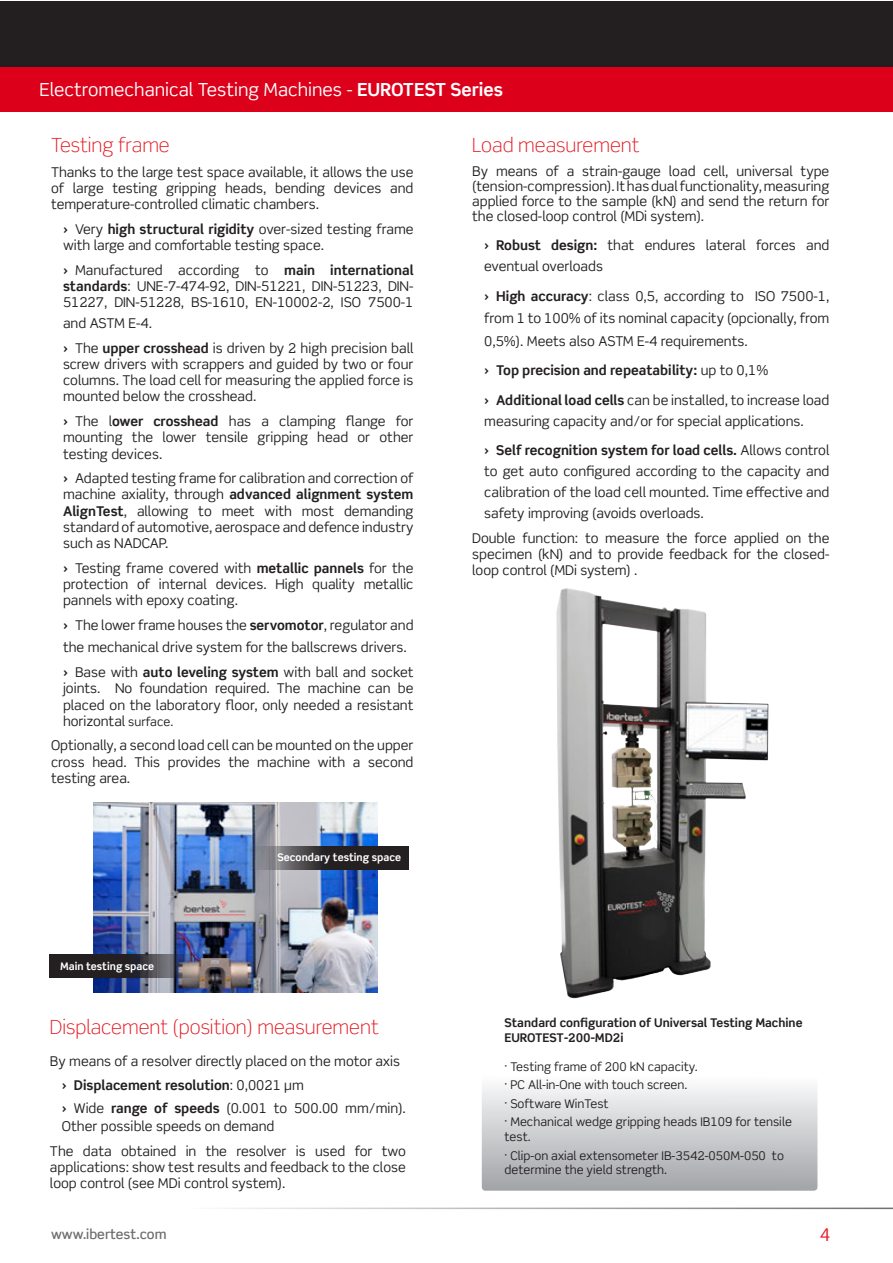
<style>
.page{position:relative;width:893px;height:1263px;background:#fff}
.page>*{position:absolute;margin:0;border:0;box-sizing:border-box;transform-origin:0 0}
.t1{font:300 19.5px "Scene Std";color:#e51a23}
.t2{font:18px "Scene Std";color:#fff}
.t3{font:18px "Myanmar Text";color:#e51a23}
.t4{font:13.5px/16.2px "Scene Std";color:#231f20;text-align:justify}
.t5{font:700 13.5px/29.5px "Scene Std";color:#231f20}
.t6{font:500 13.5px "Scene Std";color:#6c6d70}
.t7{font:12px/18.6px "Scene Std";color:#231f20}
.t8{font:700 12px/14.4px "Scene Std";color:#231f20}
.t9{font:700 10.5px "Scene Std";color:#fff}
.s1{font-weight:700}
.s2{font-weight:400}
.s3{font-size:12px}
</style>
<div class="page">
<div style="left:0;top:1px;width:893px;height:94px;background:#231f20"></div>
<hr style="left:192px;top:1207px;width:701px;height:2px;background:#231f20">
<div style="left:0;top:67px;width:893px;height:45px;background:#dc001b"></div>
<img style="left:556px;top:588px;width:213px;height:411px">
<img style="left:93px;top:802px;width:285px;height:191px">
<svg style="left:241px;top:846px;width:167px;height:23px;background:#42434b"></svg>
<svg style="left:50px;top:954px;width:155px;height:23px;background:#3e3b42"></svg>
<svg style="left:482px;top:1086px;width:335px;height:105px;background:#cacbce"></svg>
<h2 class="t2" style="left:40px;top:78px;width:465px">Electromechanical Testing Machines - <span class="s1">EUROTEST Series</span></h2>
<h1 class="t1" style="left:472px;top:133px;width:169px">Load measurement</h1>
<p class="t4" style="left:472px;top:163px;width:359px;line-height:15px">By means of a strain-gauge load cell, universal type (tension-compression). It has dual functionality, measuring applied force to the sample (kN) and send the return for the closed-loop control (MDi system).</p>
<p class="t4" style="left:484px;top:234px;width:347px;line-height:21px"><span class="s1">› Robust design:</span> that endures lateral forces and eventual overloads</p>
<p class="t4" style="left:484px;top:284px;width:347px;line-height:22.5px"><span class="s1">› High accuracy</span>: class 0,5, according to ISO 7500-1, from 1 to 100% of its nominal capacity (opcionally, from 0,5%). Meets also ASTM E-4 requirements.</p>
<p class="t5" style="left:484px;top:355px;width:347px">› Top precision and repeatability: <span class="s2">up to 0,1%<br></span>› Additional load cells <span class="s2">can be installed, to increase load</span></p>
<p class="t4" style="left:484px;top:406px;width:347px;line-height:29.5px">measuring capacity and/or for special applications.<br><span class="s1">› Self recognition system for load cells.</span> Allows control</p>
<p class="t4" style="left:484px;top:460px;width:347px;line-height:21px">to get auto configured according to the capacity and calibration of the load cell mounted. Time effective and safety improving (avoids overloads.</p>
<p class="t4" style="left:472px;top:530px;width:359px">Double function: to measure the force applied on the specimen (kN) and to provide feedback for the closed&shy;loop control (MDi system) .</p>
<h1 class="t1" style="left:51px;top:133px;width:120px">Testing frame</h1>
<p class="t4" style="left:51px;top:164px;width:364px">Thanks to the large test space available, it allows the use of large testing gripping heads, bending devices and temperature-controlled climatic chambers.</p>
<p class="t4" style="left:63px;top:221px;width:352px"><span class="s1">›</span> Very <span class="s1">high structural rigidity</span> over-sized testing frame with large and comfortable testing space.</p>
<p class="t4" style="left:63px;top:262px;width:352px"><span class="s1">›</span> Manufactured according to <span class="s1">main international standards</span>: UNE-7-474-92, DIN-51221, DIN-51223, DIN-51227, DIN-51228, BS-1610, EN-10002-2, ISO 7500-1</p>
<p class="t4" style="left:63px;top:311px;width:352px;line-height:24.8px">and ASTM E-4.<br><span class="s1">›</span> The <span class="s1">upper crosshead</span> is driven by 2 high precision ball</p>
<p class="t4" style="left:63px;top:356px;width:352px">screw drivers with scrappers and guided by two or four columns. The load cell for measuring the applied force is mounted below the crosshead.</p>
<p class="t4" style="left:63px;top:413px;width:352px"><span class="s1">›</span> The l<span class="s1">ower crosshead</span> has a clamping flange for mounting the lower tensile gripping head or other testing devices.</p>
<p class="t4" style="left:63px;top:470px;width:352px"><span class="s1">›</span> Adapted testing frame for calibration and correction of machine axiality, through <span class="s1">advanced alignment system AlignTest</span>, allowing to meet with most demanding standard of automotive, aerospace and defence industry such as NADCAP.</p>
<p class="t4" style="left:63px;top:560px;width:352px"><span class="s1">›</span> Testing frame covered with <span class="s1">metallic pannels</span> for the protection of internal devices. High quality metallic pannels with epoxy coating.</p>
<p class="t4" style="left:63px;top:614px;width:352px;line-height:22.5px"><span class="s1">›</span> The lower frame houses the <span class="s1">servomotor</span>, regulator and the mechanical drive system for the ballscrews drivers.</p>
<p class="t4" style="left:63px;top:664px;width:352px"><span class="s1">›</span> Base with <span class="s1">auto leveling system</span> with ball and socket joints. No foundation required. The machine can be placed on the laboratory floor, only needed a resistant horizontal <span class="s3">surface.</span></p>
<p class="t4" style="left:51px;top:737px;width:364px">Optionally, a second load cell can be mounted on the upper cross head. This provides the machine with a second testing area.</p>
<p class="t9" style="left:60px;top:960px;width:96px">Main testing space</p>
<p class="t9" style="left:278px;top:851px;width:125px">Secondary testing space</p>
<h1 class="t1" style="left:50px;top:1015px;width:330px">Displacement (position) measurement</h1>
<p class="t4" style="left:62px;top:1049px;width:345px;line-height:23.5px;text-align:left;text-indent:-12px">By means of a resolver directly placed on the motor axis <span class="s1">› Displacement resolution</span>: 0,0021 μm<br><span class="s1">›</span> Wide <span class="s1">range of speeds</span> (0.001 to 500.00 mm/min).</p>
<p class="t4" style="left:50px;top:1114px;width:357px;line-height:24.8px;text-indent:12px">Other possible speeds on demand<br>The data obtained in the resolver is used for two</p>
<p class="t4" style="left:50px;top:1159px;width:357px">applications: show test results and feedback to the close loop control (see MDi control system).</p>
<p class="t8" style="left:504px;top:1016px;width:300px">Standard configuration of Universal Testing Machine<br>EUROTEST-200-MD2i</p>
<p class="t7" style="left:504px;top:1057px;width:289px">· Testing frame of 200 kN capacity.<br>· PC All-in-One with touch screen.<br>· Software WinTest<br>· Mechanical wedge gripping heads IB109 for tensile</p>
<p class="t7" style="left:504px;top:1127px;width:281px">test.<br>· Clip-on axial extensometer IB-3542-050M-050 to</p>
<p class="t7" style="left:504px;top:1160px;width:164px">determine the yield strength.</p>
<p class="t6" style="left:51px;top:1226px;width:117px">www.ibertest.com</p>
<h2 class="t3" style="left:820px;top:1224px;width:11px">4</h2>
</div>
